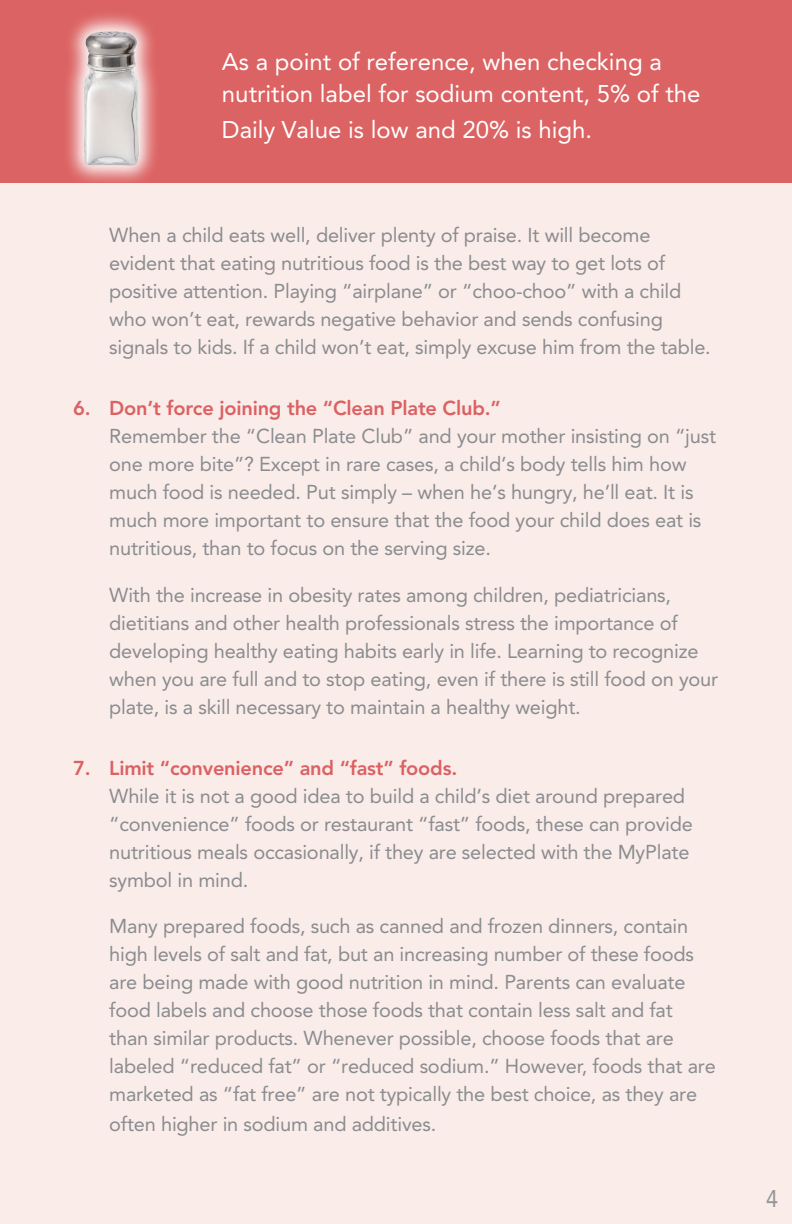
<style>
.page{position:relative;width:792px;height:1224px;background:#faece9}
.page>*{position:absolute;margin:0;border:0;box-sizing:border-box;transform-origin:0 0}
.t1{font:24px/32px "Avenir LT Std";color:#fff}
.t2{font:24px "Avenir LT Std";color:#939598;scale:.9 1}
.t3{font:20px/28px "Avenir LT Std";letter-spacing:-.01em;color:#8a8c8f}
.s1{font-weight:800;color:#db6162}
</style>
<div class="page">
<div style="left:0;top:0;width:792px;height:183px;background:#dc6363"></div>
<svg style="left:68px;top:15px;width:87px;height:168px"></svg>
<img style="left:84px;top:31px;width:55px;height:135px">
<p class="t1" style="left:222px;top:46px;width:480px">As a point of reference, when checking a nutrition label for sodium content, 5% of the</p>
<p class="t1" style="left:222px;top:114px;width:372px">Daily Value is low and 20% is high.</p>
<p class="t3" style="left:109px;top:221px;width:603px">When a child eats well, deliver plenty of praise. It will become evident that eating nutritious food is the best way to get lots of positive attention. Playing “airplane” or “choo-choo” with a child who won’t eat, rewards negative behavior and sends confusing signals to kids. If a child won’t eat, simply excuse him from the table.</p>
<p class="t3" style="left:109px;top:394px;width:608px;text-indent:-36px"><span class="s1">6. Don’t force joining the “Clean Plate Club.”<br></span>Remember the “Clean Plate Club” and your mother insisting on “just one more bite”? Except in rare cases, a child’s body tells him how much food is needed. Put simply – when he’s hungry, he’ll eat. It is much more important to ensure that the food your child does eat is nutritious, than to focus on the serving size.</p>
<p class="t3" style="left:109px;top:581px;width:610px">With the increase in obesity rates among children, pediatricians, dietitians and other health professionals stress the importance of developing healthy eating habits early in life. Learning to recognize when you are full and to stop eating, even if there is still food on your plate, is a skill necessary to maintain a healthy weight.</p>
<p class="t3" style="left:109px;top:754px;width:585px;text-indent:-36px"><span class="s1">7. Limit “convenience” and “fast” foods.<br></span>While it is not a good idea to build a child’s diet around prepared “convenience” foods or restaurant “fast” foods, these can provide nutritious meals occasionally, if they are selected with the MyPlate symbol in mind.</p>
<p class="t3" style="left:109px;top:913px;width:608px">Many prepared foods, such as canned and frozen dinners, contain high levels of salt and fat, but an increasing number of these foods are being made with good nutrition in mind. Parents can evaluate food labels and choose those foods that contain less salt and fat than similar products. Whenever possible, choose foods that are labeled “reduced fat” or “reduced sodium.” However, foods that are marketed as “fat free” are not typically the best choice, as they are</p>
<p class="t3" style="left:109px;top:1111px;width:328px">often higher in sodium and additives.</p>
<p class="t2" style="left:766px;top:1185px;width:15px">4</p>
</div>
